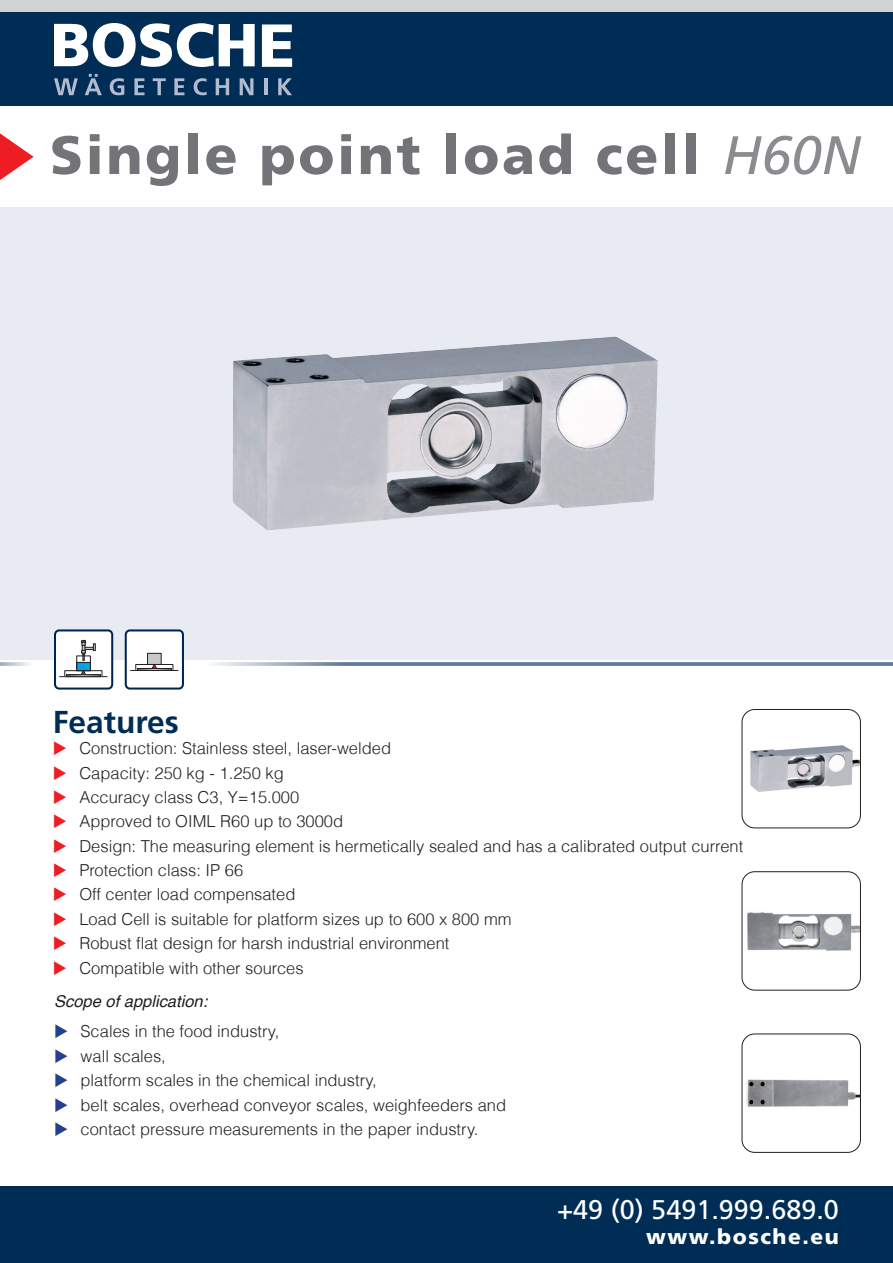
<style>
.page{position:relative;width:893px;height:1263px;background:#fff}
.page>*{position:absolute;margin:0;border:0;box-sizing:border-box;transform-origin:0 0}
.t1{font:900 54px "Frutiger LT Std";letter-spacing:.05em;color:#727477}
.t2{font:700 31.65px "Frutiger LT Std";color:#002d56}
.t3{font:27px "Frutiger LT Std";color:#fff}
.t4{font:900 21px "Frutiger LT Std";letter-spacing:.075em;color:#fff}
.t5{font:300 16.5px "Helvetica";color:#231f20}
.t6{font:italic 16.5px "Helvetica";color:#231f20}
.s1{font-weight:400;font-style:italic;color:#8a8c8f}
.s2{color:#ee1d23}
.s3{color:#253f8e}
</style>
<div class="page">
<div style="left:0;top:0;width:893px;height:21px;background:#d1d2d4"></div>
<div style="left:0;top:12px;width:893px;height:94px;background:#002d56"></div>
<div style="left:0;top:207px;width:893px;height:452px;background:#e8ebf1"></div>
<img style="left:233px;top:337px;width:425px;height:193px">
<svg style="left:213px;top:662px;width:680px;height:4px;background:#788ca8"></svg>
<div style="left:0;top:1186px;width:893px;height:77px;background:#002d56"></div>
<svg style="left:0;top:133px;width:34px;height:47px"></svg>
<svg style="left:0;top:662px;width:30px;height:4px"></svg>
<svg style="left:262px;top:24px;width:30px;height:43px"></svg>
<svg style="left:54px;top:23px;width:201px;height:44px"></svg>
<svg style="left:54px;top:78px;width:24px;height:17px"></svg>
<svg style="left:85px;top:74px;width:17px;height:21px"></svg>
<svg style="left:110px;top:78px;width:14px;height:17px"></svg>
<svg style="left:134px;top:78px;width:11px;height:17px"></svg>
<svg style="left:153px;top:78px;width:13px;height:17px"></svg>
<svg style="left:174px;top:78px;width:10px;height:17px"></svg>
<svg style="left:194px;top:78px;width:13px;height:17px"></svg>
<svg style="left:216px;top:78px;width:13px;height:17px"></svg>
<svg style="left:240px;top:78px;width:13px;height:17px"></svg>
<hr style="left:264px;top:78px;width:4px;height:17px;background:#b2bbcf">
<svg style="left:278px;top:78px;width:14px;height:17px"></svg>
<img style="left:750px;top:745px;width:109px;height:47px">
<div style="left:742px;top:709px;width:119px;height:119px;border:1px solid #231f20;border-radius:13px"></div>
<div style="left:55px;top:630px;width:57px;height:58px;background:#fff;border-radius:4px"></div>
<div style="left:54px;top:629px;width:59px;height:60px;border:2px solid #002451;border-radius:4px"></div>
<div style="left:126px;top:630px;width:57px;height:58px;background:#fff;border-radius:4px"></div>
<div style="left:125px;top:629px;width:59px;height:60px;border:2px solid #002451;border-radius:4px"></div>
<hr style="left:59px;top:676px;width:48px;height:1px;background:#231f20">
<div style="left:64px;top:670px;width:38px;height:6px;border:1px solid #231f20"></div>
<div style="left:76px;top:655px;width:15px;height:16px;border:1px solid #231f20"></div>
<svg style="left:77px;top:640px;width:19px;height:34px"></svg>
<div style="left:66px;top:674px;width:35px;height:3px;border:1px solid #231f20"></div>
<div style="left:148px;top:653px;width:13px;height:11px;background:#c7c8ca"></div>
<div style="left:147px;top:653px;width:14px;height:12px;border:1px solid #231f20"></div>
<hr style="left:130px;top:670px;width:48px;height:1px;background:#231f20">
<div style="left:135px;top:664px;width:38px;height:6px;border:1px solid #231f20"></div>
<svg style="left:151px;top:664px;width:6px;height:4px"></svg>
<div style="left:137px;top:668px;width:35px;height:3px;border:1px solid #231f20"></div>
<img style="left:747px;top:912px;width:112px;height:39px">
<div style="left:742px;top:871px;width:119px;height:119px;border:1px solid #231f20;border-radius:13px"></div>
<img style="left:746px;top:1079px;width:113px;height:28px">
<div style="left:742px;top:1033px;width:119px;height:120px;border:1px solid #231f20;border-radius:13px"></div>
<p class="t1" style="left:50px;top:122px;width:812px">Single point load cell <span class="s1">H60N</span></p>
<p class="t2" style="left:53px;top:703px;width:128px">Features</p>
<p class="t5" style="left:53px;top:738px;width:340px"><span class="s2">◆</span> Construction: Stainless steel, laser-welded</p>
<p class="t5" style="left:53px;top:762px;width:233px"><span class="s2">◆</span> Capacity: 250 kg - 1.250 kg</p>
<p class="t5" style="left:53px;top:787px;width:248px"><span class="s2">◆</span> Accuracy class C3, Y=15.000</p>
<p class="t5" style="left:53px;top:811px;width:292px"><span class="s2">◆</span> Approved to OIML R60 up to 3000d</p>
<p class="t5" style="left:53px;top:835px;width:692px"><span class="s2">◆</span> Design: The measuring element is hermetically sealed and has a calibrated output current</p>
<p class="t5" style="left:53px;top:860px;width:192px"><span class="s2">◆</span> Protection class: IP 66</p>
<p class="t5" style="left:53px;top:884px;width:244px"><span class="s2">◆</span> Off center load compensated</p>
<p class="t5" style="left:53px;top:909px;width:460px"><span class="s2">◆</span> Load Cell is suitable for platform sizes up to 600 x 800 mm</p>
<p class="t5" style="left:53px;top:933px;width:398px"><span class="s2">◆</span> Robust flat design for harsh industrial environment</p>
<p class="t5" style="left:53px;top:957px;width:252px"><span class="s2">◆</span> Compatible with other sources</p>
<p class="t6" style="left:54px;top:988px;width:155px">Scope of application:</p>
<p class="t5" style="left:54px;top:1021px;width:227px"><span class="s3">◆</span> Scales in the food industry,</p>
<p class="t5" style="left:54px;top:1046px;width:113px"><span class="s3">◆</span> wall scales,</p>
<p class="t5" style="left:54px;top:1070px;width:324px"><span class="s3">◆</span> platform scales in the chemical industry,</p>
<p class="t5" style="left:54px;top:1094px;width:454px"><span class="s3">◆</span> belt scales, overhead conveyor scales, weighfeeders and</p>
<p class="t5" style="left:54px;top:1119px;width:426px"><span class="s3">◆</span> contact pressure measurements in the paper industry.</p>
<p class="t3" style="left:557px;top:1194px;width:283px">+49 (0) 5491.999.689.0</p>
<p class="t4" style="left:646px;top:1224px;width:194px">www.bosche.eu</p>
</div>
